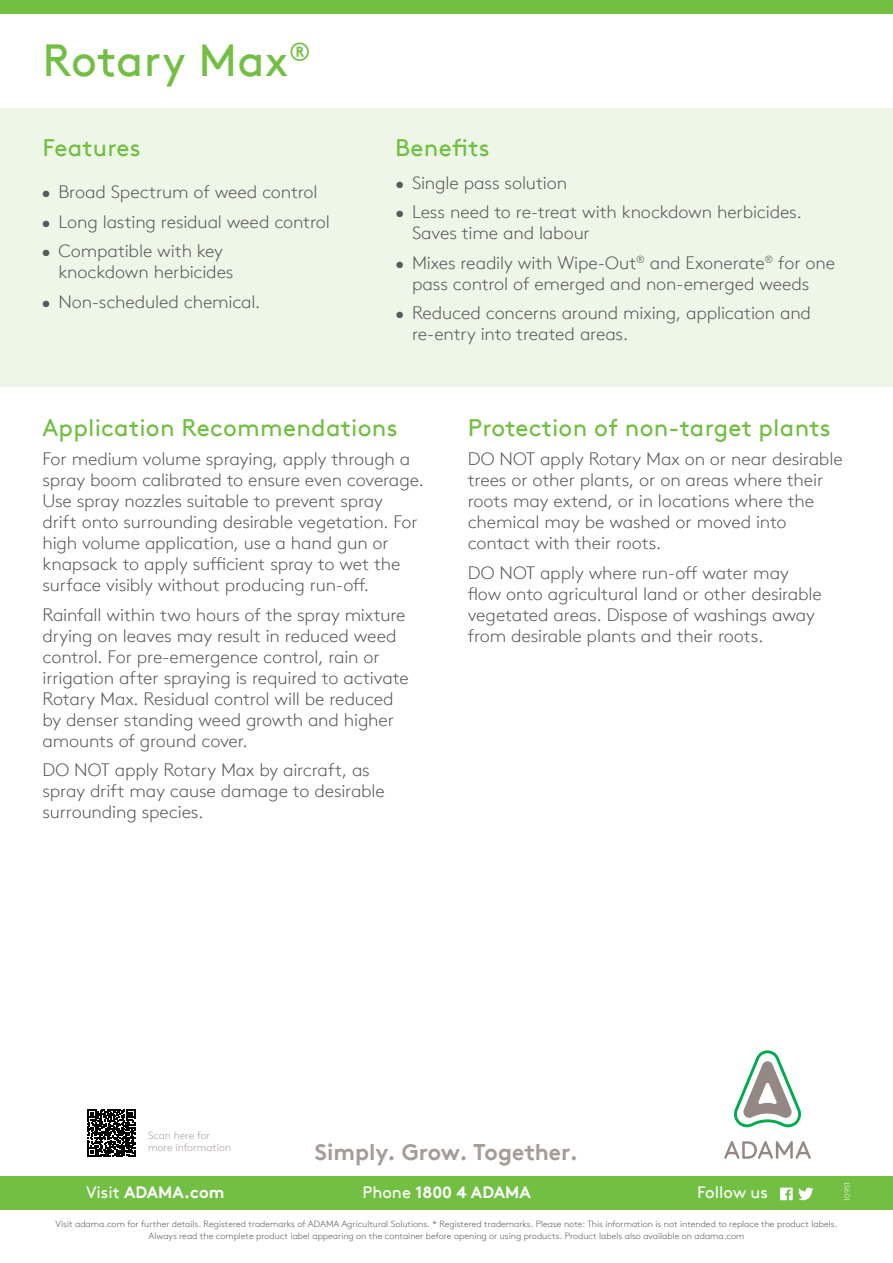
<style>
.page{position:relative;width:893px;height:1263px;background:#fff}
.page>*{position:absolute;margin:0;border:0;box-sizing:border-box;transform-origin:0 0}
.t1{font:45px "Brown TT";letter-spacing:.01em;color:#72bf44}
.t2{font:24px "Brown TT";letter-spacing:.01em;color:#72bf44}
.t3{font:700 22.8px "Brown TT";color:#a69c98}
.t4{font:300 18px/21px "Brown TT";letter-spacing:-.01em;color:#58595b}
.t5{font:700 16.5px "Brown TT";color:#fff}
.t6{font:16.5px "Brown TT";color:#fff}
.t7{font:300 10.5px/12px "Brown TT";color:#a69c98}
.t8{font:300 9px/12px "Brown TT";color:#58595b;text-align:center}
.t9{font:300 7.5px "Brown TT";letter-spacing:-.01em;color:#fff}
.s1{font-weight:400}
</style>
<div class="page">
<div style="left:0;top:108px;width:893px;height:279px;background:#eef6e8"></div>
<div style="left:0;top:0;width:893px;height:14px;background:#72bf44"></div>
<div style="left:0;top:1176px;width:893px;height:33px;background:#72bf44"></div>
<svg style="left:734px;top:1050px;width:67px;height:77px"></svg>
<svg style="left:724px;top:1141px;width:87px;height:18px"></svg>
<svg style="left:88px;top:1109px;width:47px;height:48px"></svg>
<svg style="left:780px;top:1187px;width:33px;height:13px"></svg>
<h1 class="t1" style="left:43px;top:34px;width:270px">Rotary Max<sup>®</sup></h1>
<h2 class="t2" style="left:43px;top:134px;width:100px">Features</h2>
<h2 class="t2" style="left:395px;top:134px;width:96px">Benefits</h2>
<p class="t4" style="left:41px;top:182px;width:278px">• Broad Spectrum of weed control</p>
<p class="t4" style="left:41px;top:211px;width:290px">• Long lasting residual weed control</p>
<p class="t4" style="left:58px;top:241px;width:177px;text-indent:-17px">• Compatible with key knockdown herbicides</p>
<p class="t4" style="left:41px;top:291px;width:220px">• Non-scheduled chemical.</p>
<p class="t4" style="left:395px;top:172px;width:174px">• Single pass solution</p>
<p class="t4" style="left:412px;top:202px;width:391px;text-indent:-17px">• Less need to re-treat with knockdown herbicides.<br>Saves time and labour</p>
<p class="t4" style="left:395px;top:252px;width:442px;text-align:center">• Mixes readily with Wipe-Out<sup>®</sup> and Exonerate<sup>®</sup> for one pass control of emerged and non-emerged weeds</p>
<p class="t4" style="left:412px;top:303px;width:401px;text-indent:-17px">• Reduced concerns around mixing, application and re-entry into treated areas.</p>
<h2 class="t2" style="left:43px;top:413px;width:357px">Application Recommendations</h2>
<p class="t4" style="left:43px;top:449px;width:383px">For medium volume spraying, apply through a spray boom calibrated to ensure even coverage.<br>Use spray nozzles suitable to prevent spray<br>drift onto surrounding desirable vegetation. For high volume application, use a hand gun or knapsack to apply sufficient spray to wet the surface visibly without producing run-off.</p>
<p class="t4" style="left:43px;top:604px;width:368px">Rainfall within two hours of the spray mixture drying on leaves may result in reduced weed control. For pre-emergence control, rain or irrigation after spraying is required to activate Rotary Max. Residual control will be reduced by denser standing weed growth and higher amounts of ground cover.</p>
<p class="t4" style="left:43px;top:760px;width:344px">DO NOT apply Rotary Max by aircraft, as spray drift may cause damage to desirable surrounding species.</p>
<h2 class="t2" style="left:468px;top:413px;width:365px">Protection of non-target plants</h2>
<p class="t4" style="left:468px;top:449px;width:376px">DO NOT apply Rotary Max on or near desirable trees or other plants, or on areas where their roots may extend, or in locations where the chemical may be washed or moved into contact with their roots.</p>
<p class="t4" style="left:468px;top:562px;width:356px">DO NOT apply where run-off water may flow onto agricultural land or other desirable vegetated areas. Dispose of washings away from desirable plants and their roots.</p>
<p class="t7" style="left:148px;top:1129px;width:85px">Scan here for more information</p>
<p class="t5" style="left:86px;top:1182px;width:140px"><span class="s1">Visit</span> ADAMA.com</p>
<p class="t5" style="left:362px;top:1182px;width:170px"><span class="s1">Phone</span> 1800 4 ADAMA</p>
<p class="t6" style="left:697px;top:1183px;width:72px">Follow us</p>
<p class="t3" style="left:315px;top:1138px;width:265px">Simply. Grow. Together.</p>
<p class="t9" style="left:843px;top:1200px;width:20px;rotate:-90deg">10951</p>
<p class="t8" style="left:56px;top:1218px;width:783px">Visit adama.com for further details. Registered trademarks of ADAMA Agricultural Solutions. * Registered trademarks. Please note: This information is not intended to replace the product labels.<br>Always read the complete product label appearing on the container before opening or using products. Product labels also available on adama.com</p>
</div>
